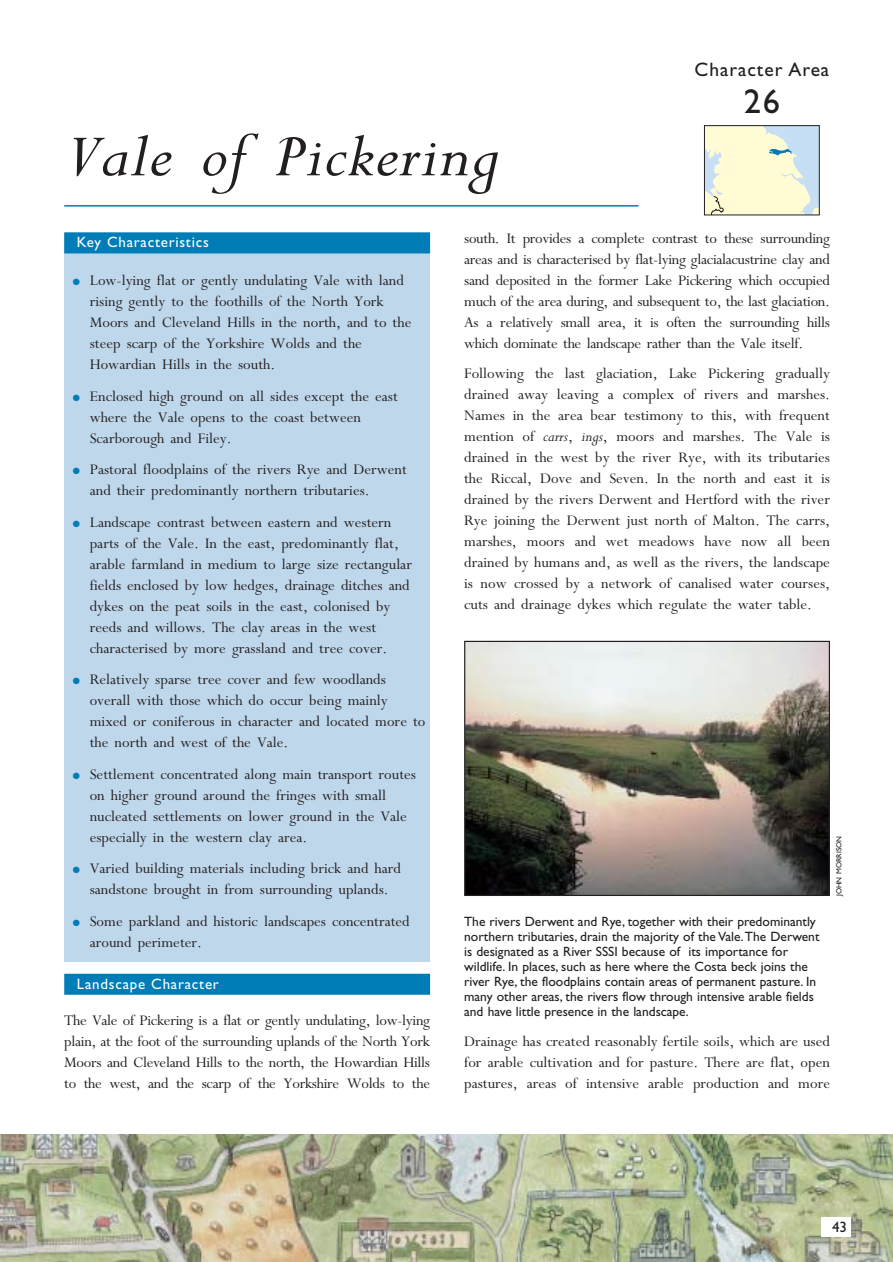
<style>
.page{position:relative;width:893px;height:1262px;background:#fff}
.page>*{position:absolute;margin:0;border:0;box-sizing:border-box;transform-origin:0 0}
.t1{font:italic 67.5px "M Perpetua";letter-spacing:.01em;color:#231f20;scale:1.1 1}
.t2{font:34.5px "Gill Sans";color:#231f20}
.t3{font:19.5px "Gill Sans";letter-spacing:.05em;color:#231f20}
.t4{font:16.5px/21px "M Perpetua";color:#231f20}
.t5{font:15px "Gill Sans";letter-spacing:.05em;color:#fff}
.t6{font:15px "Gill Sans";color:#231f20}
.t7{font:13.5px/15px "Gill Sans";color:#231f20}
.t8{font:7.5px "Gill Sans";color:#231f20}
.s1{color:#007cb7}
.s2{font-style:italic}
</style>
<div class="page">
<img style="left:0;top:1134px;width:892px;height:128px">
<div style="left:821px;top:1217px;width:30px;height:19px;background:#fff"></div>
<div style="left:64px;top:232px;width:366px;height:730px;background:#bfd7eb"></div>
<div style="left:64px;top:232px;width:366px;height:21px;background:#007cb7"></div>
<div style="left:64px;top:973px;width:366px;height:21px;background:#007cb7"></div>
<hr style="left:64px;top:205px;width:574px;height:1px;background:#007cb7">
<svg style="left:706px;top:127px;width:111px;height:86px;background:#eef2db"></svg>
<div style="left:704px;top:125px;width:115px;height:90px;border:1px solid #231f20"></div>
<img style="left:466px;top:643px;width:362px;height:251px">
<div style="left:464px;top:641px;width:366px;height:255px;border:1px solid #231f20"></div>
<h1 class="t1" style="left:64px;top:112px;width:397px">Vale of Pickering</h1>
<p class="t3" style="left:694px;top:62px;width:136px">Character Area</p>
<h2 class="t2" style="left:743px;top:90px;width:38px">26</h2>
<p class="t5" style="left:77px;top:237px;width:133px">Key Characteristics</p>
<p class="t4" style="left:90px;top:272px;width:323px;text-indent:-17px"><span class="s1">●</span> Low-lying flat or gently undulating Vale with land rising gently to the foothills of the North York Moors and Cleveland Hills in the north, and to the steep scarp of the Yorkshire Wolds and the Howardian Hills in the south.</p>
<p class="t4" style="left:90px;top:387px;width:309px;text-indent:-17px"><span class="s1">●</span> Enclosed high ground on all sides except the east where the Vale opens to the coast between<br>Scarborough and Filey.</p>
<p class="t4" style="left:90px;top:461px;width:319px;text-indent:-17px"><span class="s1">●</span> Pastoral floodplains of the rivers Rye and Derwent and their predominantly northern tributaries.</p>
<p class="t4" style="left:90px;top:513px;width:324px;text-indent:-17px"><span class="s1">●</span> Landscape contrast between eastern and western parts of the Vale. In the east, predominantly flat, arable farmland in medium to large size rectangular fields enclosed by low hedges, drainage ditches and dykes on the peat soils in the east, colonised by reeds and willows. The clay areas in the west characterised by more grassland and tree cover.</p>
<p class="t4" style="left:90px;top:671px;width:337px;text-indent:-17px"><span class="s1">●</span> Relatively sparse tree cover and few woodlands overall with those which do occur being mainly mixed or coniferous in character and located more to the north and west of the Vale.</p>
<p class="t4" style="left:90px;top:765px;width:328px;text-indent:-17px"><span class="s1">●</span> Settlement concentrated along main transport routes on higher ground around the fringes with small nucleated settlements on lower ground in the Vale especially in the western clay area.</p>
<p class="t4" style="left:73px;top:860px;width:330px;text-align:center"><span class="s1">●</span> Varied building materials including brick and hard sandstone brought in from surrounding uplands.</p>
<p class="t4" style="left:90px;top:912px;width:321px;text-indent:-17px"><span class="s1">●</span> Some parkland and historic landscapes concentrated around perimeter.</p>
<p class="t5" style="left:77px;top:978px;width:143px">Landscape Character</p>
<p class="t4" style="left:64px;top:1011px;width:367px;text-align:justify">The Vale of Pickering is a flat or gently undulating, low-lying plain, at the foot of the surrounding uplands of the North York Moors and Cleveland Hills to the north, the Howardian Hills to the west, and the scarp of the Yorkshire Wolds to the</p>
<p class="t4" style="left:464px;top:229px;width:367px;text-align:justify">south. It provides a complete contrast to these surrounding areas and is characterised by flat-lying glacialacustrine clay and sand deposited in the former Lake Pickering which occupied much of the area during, and subsequent to, the last glaciation.<br>As a relatively small area, it is often the surrounding hills which dominate the landscape rather than the Vale itself.</p>
<p class="t4" style="left:464px;top:364px;width:367px;text-align:justify">Following the last glaciation, Lake Pickering gradually drained away leaving a complex of rivers and marshes.<br>Names in the area bear testimony to this, with frequent mention of <span class="s2">carrs</span>, <span class="s2">ings</span>, moors and marshes. The Vale is drained in the west by the river Rye, with its tributaries the Riccal, Dove and Seven. In the north and east it is drained by the rivers Derwent and Hertford with the river Rye joining the Derwent just north of Malton. The carrs, marshes, moors and wet meadows have now all been drained by humans and, as well as the rivers, the landscape is now crossed by a network of canalised water courses, cuts and drainage dykes which regulate the water table.</p>
<p class="t8" style="left:836px;top:896px;width:62px;rotate:-90deg">JOHN MORRISON</p>
<p class="t7" style="left:464px;top:915px;width:357px">The rivers Derwent and Rye, together with their predominantly northern tributaries, drain the majority of the Vale.The Derwent is designated as a River SSSI because of its importance for wildlife. In places, such as here where the Costa beck joins the river Rye, the floodplains contain areas of permanent pasture. In many other areas, the rivers flow through intensive arable fields and have little presence in the landscape.</p>
<p class="t4" style="left:464px;top:1032px;width:367px;text-align:justify">Drainage has created reasonably fertile soils, which are used for arable cultivation and for pasture. There are flat, open pastures, areas of intensive arable production and more</p>
<p class="t6" style="left:832px;top:1221px;width:16px">43</p>
</div>
